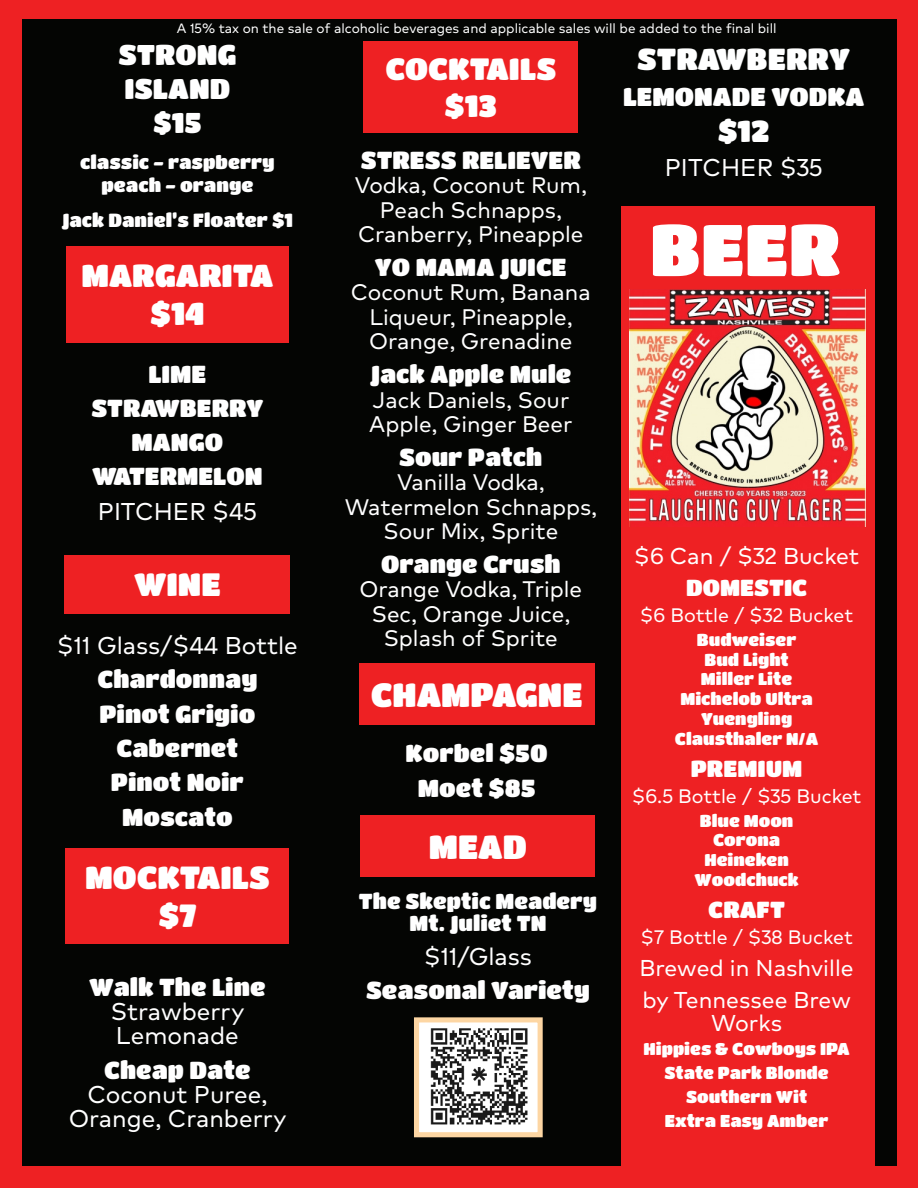
<style>
.page{position:relative;width:918px;height:1188px;background:#ee2123}
.page>*{position:absolute;margin:0;border:0;box-sizing:border-box;transform-origin:0 0}
.t1{font:72px "Titan One";color:#fff}
.t2{font:33.3px "Titan One";color:#fff}
.t3{font:33.15px "Titan One";color:#fff}
.t4{font:31.95px "Titan One";color:#fff}
.t5{font:31.65px "Titan One";color:#fff}
.t6{font:31.35px "Titan One";color:#fff}
.t7{font:30.45px "Titan One";color:#fff}
.t8{font:30px "Titan One";color:#fff}
.t9{font:28.2px "Titan One";color:#fff}
.t10{font:25.5px "Titan One";color:#fff}
.t11{font:24.3px "Titan One";color:#fff}
.t12{font:24.3px "Markfor HCA";color:#fff}
.t13{font:22.95px/32.2px "Markfor HCA";color:#fff}
.t14{font:22.95px "Titan One";color:#fff}
.t15{font:22.5px/24.3px "Markfor HCA";color:#fff;text-align:center}
.t16{font:21.45px "Titan One";color:#fff}
.t17{font:19.5px "Markfor HCA";color:#fff}
.t18{font:18.75px/22.5px "Titan One";color:#fff;text-align:center}
.t19{font:16.95px "Titan One";color:#fff}
.t20{font:13.5px "Markfor HCA";color:#fff}
</style>
<div class="page">
<div style="left:22px;top:19px;width:874px;height:1147px;background:#040503"></div>
<div style="left:66px;top:246px;width:222px;height:96px;background:#ee2123"></div>
<div style="left:65px;top:555px;width:225px;height:59px;background:#ee2123"></div>
<div style="left:66px;top:848px;width:223px;height:96px;background:#ee2123"></div>
<div style="left:363px;top:41px;width:215px;height:92px;background:#ee2123"></div>
<div style="left:359px;top:664px;width:235px;height:61px;background:#ee2123"></div>
<div style="left:361px;top:816px;width:234px;height:61px;background:#ee2123"></div>
<img style="left:420px;top:1023px;width:117px;height:108px">
<div style="left:414px;top:1017px;width:129px;height:120px;border:5px solid #fdd6a3"></div>
<div style="left:621px;top:206px;width:253px;height:960px;background:#ee2123"></div>
<img style="left:629px;top:289px;width:237px;height:238px">
<p class="t20" style="left:177px;top:18px;width:601px">A 15% tax on the sale of alcoholic beverages and applicable sales will be added to the final bill</p>
<p class="t9" style="left:118px;top:38px;width:119px">STRONG</p>
<p class="t9" style="left:124px;top:72px;width:107px">ISLAND</p>
<p class="t9" style="left:153px;top:106px;width:50px">$15</p>
<p class="t18" style="left:80px;top:151px;width:196px">classic - raspberry peach - orange</p>
<p class="t18" style="left:62px;top:208px;width:233px">Jack Daniel’s Floater $1</p>
<p class="t6" style="left:81px;top:256px;width:193px">MARGARITA</p>
<p class="t6" style="left:150px;top:294px;width:56px">$14</p>
<p class="t11" style="left:148px;top:359px;width:60px">LIME</p>
<p class="t11" style="left:91px;top:393px;width:174px">STRAWBERRY</p>
<p class="t11" style="left:132px;top:428px;width:93px">MANGO</p>
<p class="t11" style="left:92px;top:462px;width:172px">WATERMELON</p>
<p class="t12" style="left:98px;top:493px;width:160px">PITCHER $45</p>
<p class="t4" style="left:134px;top:565px;width:88px">WINE</p>
<p class="t12" style="left:57px;top:628px;width:242px">$11 Glass/$44 Bottle</p>
<p class="t11" style="left:97px;top:665px;width:162px">Chardonnay</p>
<p class="t11" style="left:99px;top:699px;width:157px">Pinot Grigio</p>
<p class="t11" style="left:117px;top:733px;width:123px">Cabernet</p>
<p class="t11" style="left:111px;top:768px;width:134px">Pinot Noir</p>
<p class="t11" style="left:122px;top:802px;width:112px">Moscato</p>
<p class="t5" style="left:85px;top:858px;width:186px">MOCKTAILS</p>
<p class="t5" style="left:158px;top:896px;width:40px">$7</p>
<p class="t11" style="left:89px;top:972px;width:178px">Walk The Line</p>
<p class="t12" style="left:111px;top:993px;width:135px">Strawberry</p>
<p class="t12" style="left:116px;top:1018px;width:124px">Lemonade</p>
<p class="t11" style="left:104px;top:1055px;width:148px">Cheap Date</p>
<p class="t12" style="left:88px;top:1076px;width:181px">Coconut Puree,</p>
<p class="t12" style="left:69px;top:1101px;width:219px">Orange, Cranberry</p>
<p class="t7" style="left:385px;top:51px;width:172px">COCKTAILS</p>
<p class="t7" style="left:445px;top:87px;width:54px">$13</p>
<p class="t11" style="left:361px;top:146px;width:221px">STRESS RELIEVER</p>
<p class="t15" style="left:355px;top:172px;width:233px">Vodka, Coconut Rum,<br>Peach Schnapps,</p>
<p class="t15" style="left:358px;top:221px;width:227px">Cranberry, Pineapple</p>
<p class="t11" style="left:375px;top:253px;width:193px">YO MAMA JUICE</p>
<p class="t15" style="left:351px;top:279px;width:242px">Coconut Rum, Banana</p>
<p class="t15" style="left:369px;top:303px;width:204px">Liqueur, Pineapple,</p>
<p class="t15" style="left:369px;top:328px;width:205px">Orange, Grenadine</p>
<p class="t11" style="left:370px;top:360px;width:203px">Jack Apple Mule</p>
<p class="t15" style="left:372px;top:386px;width:198px">Jack Daniels, Sour</p>
<p class="t15" style="left:369px;top:411px;width:205px">Apple, Ginger Beer</p>
<p class="t11" style="left:399px;top:443px;width:145px">Sour Patch</p>
<p class="t15" style="left:397px;top:469px;width:149px">Vanilla Vodka,</p>
<p class="t15" style="left:345px;top:493px;width:254px">Watermelon Schnapps,</p>
<p class="t15" style="left:383px;top:518px;width:176px">Sour Mix, Sprite</p>
<p class="t11" style="left:381px;top:550px;width:181px">Orange Crush</p>
<p class="t15" style="left:359px;top:576px;width:224px">Orange Vodka, Triple<br>Sec, Orange Juice,</p>
<p class="t15" style="left:384px;top:625px;width:176px">Splash of Sprite</p>
<p class="t2" style="left:371px;top:674px;width:213px">CHAMPAGNE</p>
<p class="t11" style="left:406px;top:739px;width:144px">Korbel $50</p>
<p class="t11" style="left:418px;top:773px;width:119px">Moet $85</p>
<p class="t3" style="left:429px;top:826px;width:100px">MEAD</p>
<p class="t16" style="left:359px;top:889px;width:240px">The Skeptic Meadery</p>
<p class="t16" style="left:410px;top:910px;width:138px">Mt. Juliet TN</p>
<p class="t12" style="left:424px;top:938px;width:109px">$11/Glass</p>
<p class="t11" style="left:366px;top:976px;width:225px">Seasonal Variety</p>
<p class="t8" style="left:637px;top:41px;width:214px">STRAWBERRY</p>
<p class="t10" style="left:623px;top:81px;width:243px">LEMONADE VODKA</p>
<p class="t8" style="left:718px;top:113px;width:53px">$12</p>
<p class="t12" style="left:665px;top:150px;width:159px">PITCHER $35</p>
<p class="t1" style="left:650px;top:206px;width:192px">BEER</p>
<p class="t13" style="left:634px;top:538px;width:227px">$6 Can / $32 Bucket</p>
<p class="t14" style="left:686px;top:574px;width:123px">DOMESTIC</p>
<p class="t17" style="left:640px;top:600px;width:215px">$6 Bottle / $32 Bucket</p>
<p class="t19" style="left:697px;top:629px;width:101px">Budweiser</p>
<p class="t19" style="left:704px;top:649px;width:86px">Bud Light</p>
<p class="t19" style="left:701px;top:669px;width:93px">Miller Lite</p>
<p class="t19" style="left:680px;top:689px;width:134px">Michelob Ultra</p>
<p class="t19" style="left:701px;top:709px;width:93px">Yuengling</p>
<p class="t19" style="left:675px;top:728px;width:145px">Clausthaler N/A</p>
<p class="t14" style="left:691px;top:755px;width:113px">PREMIUM</p>
<p class="t17" style="left:632px;top:781px;width:231px">$6.5 Bottle / $35 Bucket</p>
<p class="t19" style="left:700px;top:810px;width:95px">Blue Moon</p>
<p class="t19" style="left:713px;top:830px;width:69px">Corona</p>
<p class="t19" style="left:704px;top:850px;width:86px">Heineken</p>
<p class="t19" style="left:695px;top:870px;width:106px">Woodchuck</p>
<p class="t14" style="left:708px;top:896px;width:78px">CRAFT</p>
<p class="t17" style="left:640px;top:922px;width:214px">$7 Bottle / $38 Bucket</p>
<p class="t13" style="left:640px;top:951px;width:216px">Brewed in Nashville by Tennessee Brew</p>
<p class="t13" style="left:711px;top:1006px;width:72px">Works</p>
<p class="t19" style="left:644px;top:1039px;width:208px">Hippies &amp; Cowboys IPA</p>
<p class="t19" style="left:665px;top:1063px;width:166px">State Park Blonde</p>
<p class="t19" style="left:686px;top:1087px;width:123px">Southern Wit</p>
<p class="t19" style="left:665px;top:1111px;width:165px">Extra Easy Amber</p>
</div>
